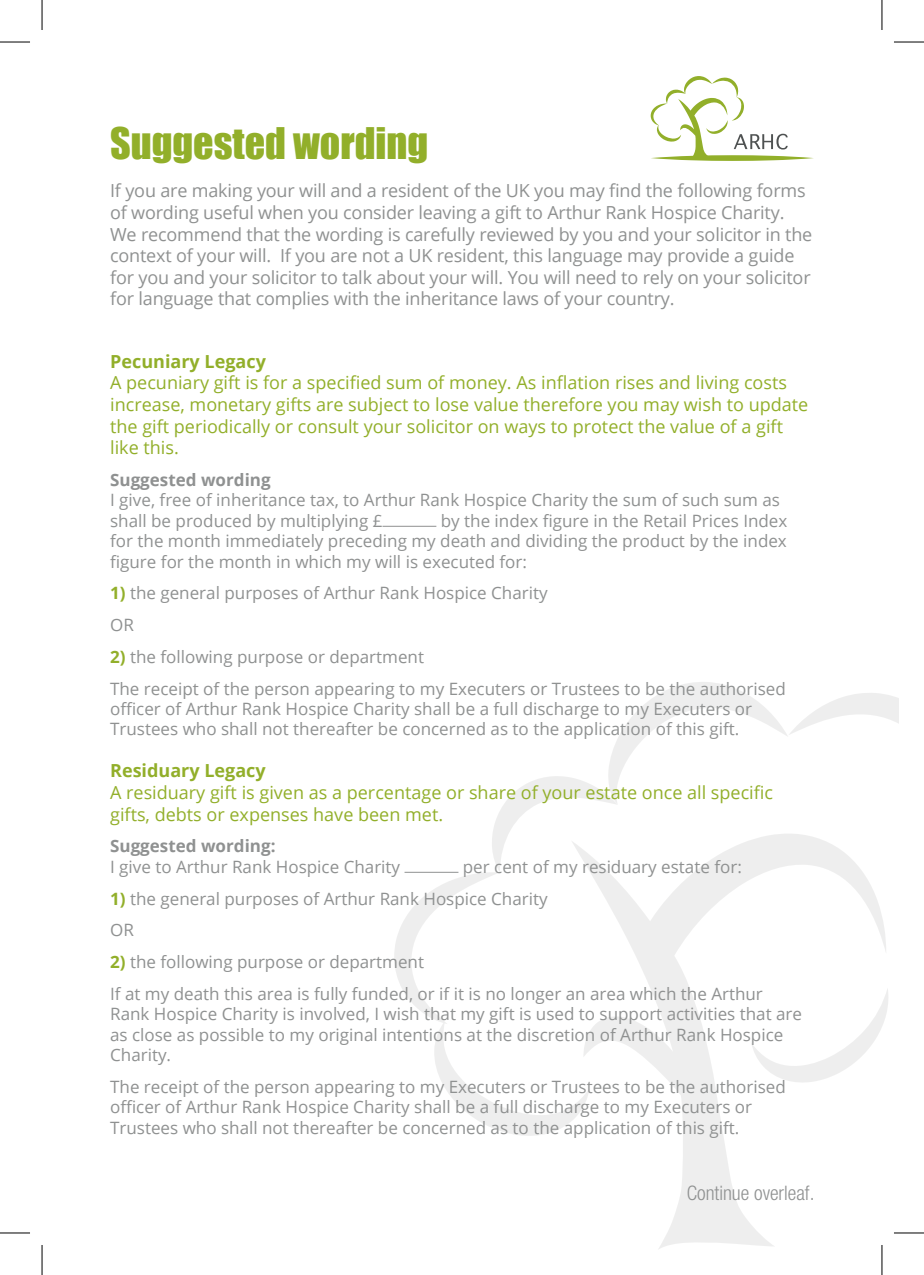
<style>
.page{position:relative;width:924px;height:1275px;background:#fff}
.page>*{position:absolute;margin:0;border:0;box-sizing:border-box;transform-origin:0 0}
.t1{font:40px "Impact";color:#92af2a}
.t2{font:300 condensed 20px "Helvetica Neue";color:#8f9191}
.t3{font:18px/21.6px "Open Sans";letter-spacing:-.01em;color:#8f9191}
.t4{font:18px/21.6px "Open Sans";color:#92af2a}
.t5{font:700 18px "Open Sans";color:#92af2a}
.t6{font:17px/20.4px "Open Sans";color:#8f9191}
.t7{font:700 17px "Open Sans";color:#8f9191}
.s1{font-weight:700;color:#92af2a}
</style>
<div class="page">
<svg style="left:394px;top:682px;width:504px;height:454px"></svg>
<svg style="left:570px;top:833px;width:315px;height:417px"></svg>
<svg style="left:650px;top:76px;width:163px;height:85px"></svg>
<hr style="left:382px;top:526px;width:54px;height:1px;background:#8f9191">
<hr style="left:404px;top:872px;width:54px;height:1px;background:#8f9191">
<hr style="left:880px;top:1245px;width:2px;height:30px;background:#fff">
<hr style="left:0;top:42px;width:30px;height:1px;background:#000">
<hr style="left:893px;top:42px;width:30px;height:1px;background:#000">
<hr style="left:0;top:1232px;width:30px;height:1px;background:#000">
<hr style="left:893px;top:1232px;width:30px;height:1px;background:#000">
<hr style="left:42px;top:0;width:1px;height:30px;background:#000">
<hr style="left:42px;top:1245px;width:1px;height:30px;background:#000">
<hr style="left:881px;top:0;width:1px;height:30px;background:#000">
<hr style="left:881px;top:1245px;width:1px;height:30px;background:#000">
<h1 class="t1" style="left:110px;top:112px;width:319px">Suggested wording</h1>
<p class="t3" style="left:110px;top:179px;width:703px">If you are making your will and a resident of the UK you may find the following forms of wording useful when you consider leaving a gift to Arthur Rank Hospice Charity.<br>We recommend that the wording is carefully reviewed by you and your solicitor in the context of your will. If you are not a UK resident, this language may provide a guide for you and your solicitor to talk about your will. You will need to rely on your solicitor for language that complies with the inheritance laws of your country.</p>
<p class="t5" style="left:110px;top:348px;width:157px">Pecuniary Legacy</p>
<p class="t4" style="left:110px;top:371px;width:699px">A pecuniary gift is for a specified sum of money. As inflation rises and living costs increase, monetary gifts are subject to lose value therefore you may wish to update the gift periodically or consult your solicitor on ways to protect the value of a gift like this.</p>
<p class="t7" style="left:110px;top:468px;width:162px">Suggested wording</p>
<p class="t6" style="left:110px;top:489px;width:671px">I give, free of inheritance tax, to Arthur Rank Hospice Charity the sum of such sum as shall be produced by multiplying £</p>
<p class="t6" style="left:110px;top:510px;width:678px;text-align:justify;text-indent:330px">by the index figure in the Retail Prices Index for the month immediately preceding my death and dividing the product by the index figure for the month in which my will is executed for:</p>
<p class="t6" style="left:110px;top:577px;width:439px;line-height:31.8px"><span class="s1">1)</span> the general purposes of Arthur Rank Hospice Charity<br>OR</p>
<p class="t6" style="left:110px;top:640px;width:677px;line-height:31.8px"><span class="s1">2)</span> the following purpose or department<br>The receipt of the person appearing to my Executers or Trustees to be the authorised</p>
<p class="t6" style="left:110px;top:698px;width:643px">officer of Arthur Rank Hospice Charity shall be a full discharge to my Executers or<br>Trustees who shall not thereafter be concerned as to the application of this gift.</p>
<p class="t5" style="left:110px;top:758px;width:157px">Residuary Legacy</p>
<p class="t4" style="left:110px;top:781px;width:664px">A residuary gift is given as a percentage or share of your estate once all specific gifts, debts or expenses have been met.</p>
<p class="t7" style="left:110px;top:834px;width:167px">Suggested wording:</p>
<p class="t6" style="left:110px;top:856px;width:291px">I give to Arthur Rank Hospice Charity</p>
<p class="t6" style="left:462px;top:856px;width:280px">per cent of my residuary estate for:</p>
<p class="t6" style="left:110px;top:882px;width:439px;line-height:31.8px"><span class="s1">1)</span> the general purposes of Arthur Rank Hospice Charity<br>OR</p>
<p class="t6" style="left:110px;top:945px;width:654px;line-height:31.8px"><span class="s1">2)</span> the following purpose or department<br>If at my death this area is fully funded, or if it is no longer an area which the Arthur</p>
<p class="t6" style="left:110px;top:1003px;width:693px">Rank Hospice Charity is involved, I wish that my gift is used to support activities that are as close as possible to my original intentions at the discretion of Arthur Rank Hospice<br>Charity.</p>
<p class="t6" style="left:110px;top:1076px;width:677px">The receipt of the person appearing to my Executers or Trustees to be the authorised officer of Arthur Rank Hospice Charity shall be a full discharge to my Executers or<br>Trustees who shall not thereafter be concerned as to the application of this gift.</p>
<p class="t2" style="left:686px;top:1181px;width:129px">Continue overleaf.</p>
</div>
